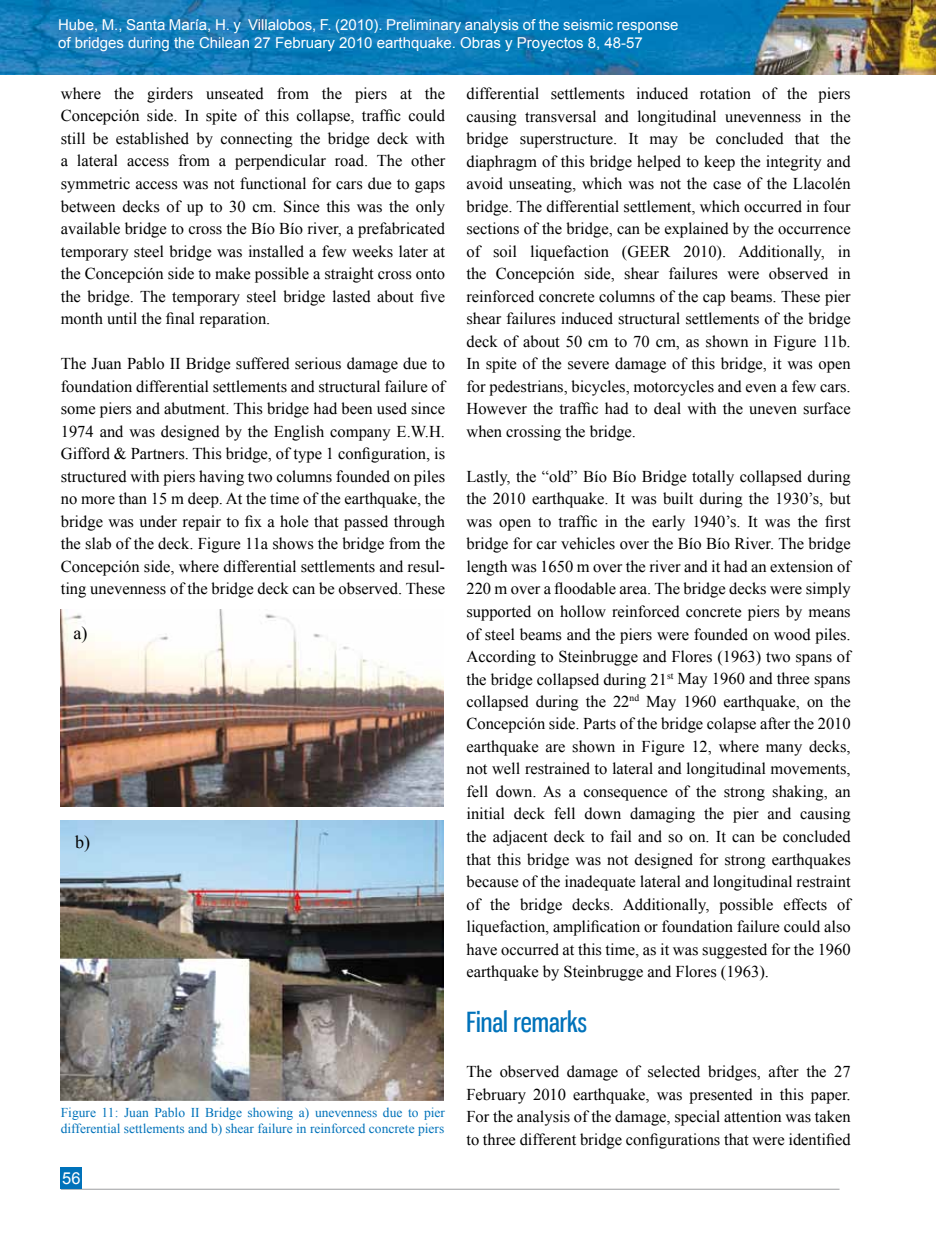
<style>
.page{position:relative;width:936px;height:1234px;background:#fff}
.page>*{position:absolute;margin:0;border:0;box-sizing:border-box;transform-origin:0 0}
.t1{font:27px "Gnuolane Free";color:#0072ba}
.t2{font:18px "Times New Roman";color:#000}
.t3{font:16.5px/22.5px "Times New Roman";color:#000;text-align:justify}
.t4{font:16.5px "Arial";color:#fff}
.t5{font:15px/18px "Arial";color:#fff}
.t6{font:13.5px/16.2px "Times New Roman";color:#0072ba}
</style>
<div class="page">
<img style="left:0;top:0;width:935px;height:75px">
<hr style="left:61px;top:1188px;width:778px;height:1px;background:#9c9e9f">
<img style="left:61px;top:609px;width:382px;height:197px">
<img style="left:61px;top:820px;width:383px;height:279px">
<div style="left:60px;top:1167px;width:22px;height:21px;background:#0072ba"></div>
<p class="t5" style="left:58px;top:16px;width:622px">Hube, M., Santa María, H. y Villalobos, F. (2010). Preliminary analysis of the seismic response of bridges during the Chilean 27 February 2010 earthquake. Obras y Proyectos 8, 48-57</p>
<p class="t3" style="left:61px;top:82px;width:386px">where the girders unseated from the piers at the Concepción side. In spite of this collapse, traffic could still be established by connecting the bridge deck with a lateral access from a perpendicular road. The other symmetric access was not functional for cars due to gaps between decks of up to 30 cm. Since this was the only available bridge to cross the Bío Bío river, a prefabricated temporary steel bridge was installed a few weeks later at the Concepción side to make possible a straight cross onto the bridge. The temporary steel bridge lasted about five month until the final reparation.</p>
<p class="t3" style="left:61px;top:352px;width:386px">The Juan Pablo II Bridge suffered serious damage due to foundation differential settlements and structural failure of some piers and abutment. This bridge had been used since 1974 and was designed by the English company E.W.H.<br>Gifford &amp; Partners. This bridge, of type 1 configuration, is structured with piers having two columns founded on piles no more than 15 m deep. At the time of the earthquake, the bridge was under repair to fix a hole that passed through the slab of the deck. Figure 11a shows the bridge from the Concepción side, where differential settlements and resul&shy;ting unevenness of the bridge deck can be observed. These</p>
<p class="t2" style="left:73px;top:621px;width:15px">a)</p>
<p class="t2" style="left:75px;top:829px;width:16px">b)</p>
<p class="t6" style="left:61px;top:1103px;width:386px">Figure 11: Juan Pablo II Bridge showing a) unevenness due to pier differential settlements and b) shear failure in reinforced concrete piers</p>
<p class="t4" style="left:62px;top:1167px;width:20px">56</p>
<p class="t3" style="left:466px;top:82px;width:386px">differential settlements induced rotation of the piers causing transversal and longitudinal unevenness in the bridge superstructure. It may be concluded that the diaphragm of this bridge helped to keep the integrity and avoid unseating, which was not the case of the Llacolén bridge. The differential settlement, which occurred in four sections of the bridge, can be explained by the occurrence of soil liquefaction (GEER 2010). Additionally, in the Concepción side, shear failures were observed in reinforced concrete columns of the cap beams. These pier shear failures induced structural settlements of the bridge deck of about 50 cm to 70 cm, as shown in Figure 11b.<br>In spite of the severe damage of this bridge, it was open for pedestrians, bicycles, motorcycles and even a few cars.<br>However the traffic had to deal with the uneven surface when crossing the bridge.</p>
<p class="t3" style="left:466px;top:464px;width:386px">Lastly, the “old” Bío Bío Bridge totally collapsed during the 2010 earthquake. It was built during the 1930’s, but was open to traffic in the early 1940’s. It was the first bridge for car vehicles over the Bío Bío River. The bridge length was 1650 m over the river and it had an extension of 220 m over a floodable area. The bridge decks were simply supported on hollow reinforced concrete piers by means of steel beams and the piers were founded on wood piles.<br>According to Steinbrugge and Flores (1963) two spans of the bridge collapsed during 21<sup>st</sup> May 1960 and three spans collapsed during the 22<sup>nd</sup> May 1960 earthquake, on the Concepción side. Parts of the bridge colapse after the 2010 earthquake are shown in Figure 12, where many decks, not well restrained to lateral and longitudinal movements, fell down. As a consequence of the strong shaking, an initial deck fell down damaging the pier and causing the adjacent deck to fail and so on. It can be concluded that this bridge was not designed for strong earthquakes because of the inadequate lateral and longitudinal restraint of the bridge decks. Additionally, possible effects of liquefaction, amplification or foundation failure could also have occurred at this time, as it was suggested for the 1960 earthquake by Steinbrugge and Flores (1963).</p>
<h1 class="t1" style="left:466px;top:1005px;width:122px">Final remarks</h1>
<p class="t3" style="left:466px;top:1059px;width:386px">The observed damage of selected bridges, after the 27<br>February 2010 earthquake, was presented in this paper.<br>For the analysis of the damage, special attention was taken to three different bridge configurations that were identified</p>
</div>
